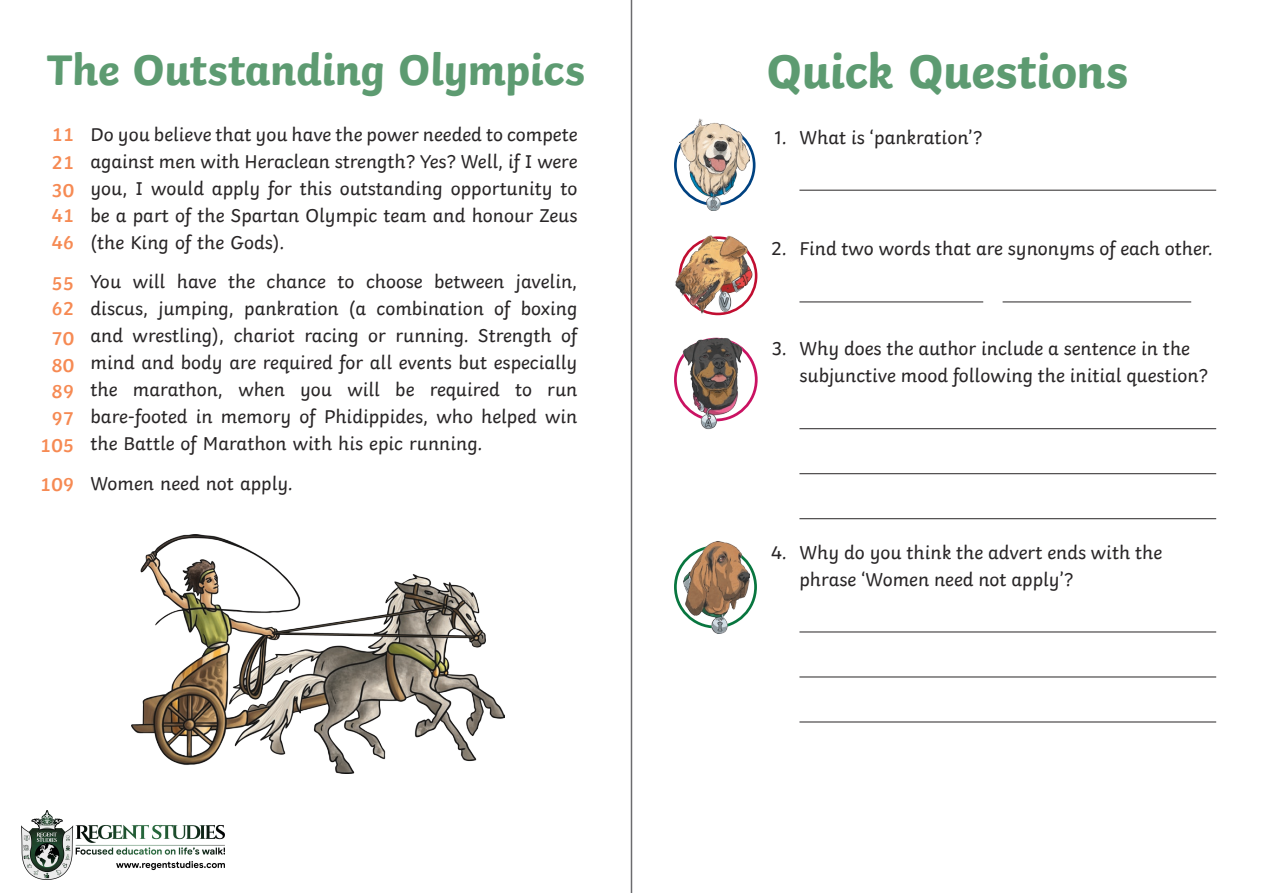
<style>
.page{position:relative;width:1263px;height:893px;background:#fff}
.page>*{position:absolute;margin:0;border:0;box-sizing:border-box;transform-origin:0 0}
.Heading_1{font:700 49.5px "Twinkl";letter-spacing:-.01em;color:#5d9b71}
.Heading_1-2{font:700 45px "Twinkl";letter-spacing:-.01em;color:#5d9b71}
.KS2_Body_Copy{font:19.5px/27px "Twinkl";color:#282526;text-align:justify}
.KS1_Body_Copy{font:600 19.5px/26.7px "Twinkl";color:#f68a53;text-align:justify}
</style>
<div class="page">
<hr style="left:631px;top:0;width:1px;height:893px;background:#6b6b6e">
<hr style="left:799px;top:190px;width:417px;height:1px;background:#282526">
<hr style="left:799px;top:301px;width:184px;height:1px;background:#282526">
<hr style="left:1002px;top:301px;width:189px;height:1px;background:#282526">
<hr style="left:799px;top:428px;width:417px;height:1px;background:#282526">
<hr style="left:799px;top:473px;width:417px;height:1px;background:#282526">
<hr style="left:799px;top:518px;width:417px;height:1px;background:#282526">
<hr style="left:799px;top:631px;width:417px;height:1px;background:#282526">
<hr style="left:799px;top:676px;width:417px;height:1px;background:#282526">
<hr style="left:799px;top:721px;width:417px;height:1px;background:#282526">
<img style="left:675px;top:235px;width:80px;height:80px">
<svg style="left:675px;top:126px;width:79px;height:78px"></svg>
<div style="left:674px;top:124px;width:81px;height:82px;border:3px solid #004281;border-radius:50%"></div>
<img style="left:680px;top:118px;width:69px;height:92px">
<svg style="left:675px;top:547px;width:80px;height:80px"></svg>
<div style="left:674px;top:545px;width:83px;height:83px;border:3px solid #08763f;border-radius:50%"></div>
<img style="left:683px;top:541px;width:66px;height:93px">
<svg style="left:675px;top:339px;width:81px;height:81px"></svg>
<div style="left:674px;top:338px;width:84px;height:83px;border:3px solid #ca1262;border-radius:50%"></div>
<img style="left:682px;top:337px;width:62px;height:92px">
<img style="left:132px;top:535px;width:372px;height:238px">
<img style="left:22px;top:810px;width:202px;height:69px">
<p class="Heading_1-2" style="left:47px;top:33px;width:540px">The Outstanding Olympics</p>
<p class="Heading_1" style="left:766px;top:31px;width:363px">Quick Questions</p>
<p class="KS2_Body_Copy" style="left:91px;top:119px;width:488px">Do you believe that you have the power needed to compete against men with Heraclean strength? Yes? Well, if I were you, I would apply for this outstanding opportunity to be a part of the Spartan Olympic team and honour Zeus (the King of the Gods).</p>
<p class="KS2_Body_Copy" style="left:91px;top:266px;width:488px">You will have the chance to choose between javelin, discus, jumping, pankration (a combination of boxing and wrestling), chariot racing or running. Strength of mind and body are required for all events but especially the marathon, when you will be required to run bare-footed in memory of Phidippides, who helped win the Battle of Marathon with his epic running.</p>
<p class="KS2_Body_Copy" style="left:91px;top:468px;width:204px">Women need not apply.</p>
<p class="KS1_Body_Copy" style="left:51px;top:120px;width:25px">11</p>
<p class="KS1_Body_Copy" style="left:51px;top:147px;width:25px">21</p>
<p class="KS1_Body_Copy" style="left:51px;top:175px;width:25px;line-height:26.2px">30<br>41<br>46</p>
<p class="KS1_Body_Copy" style="left:51px;top:269px;width:25px;line-height:25.5px">55<br>62</p>
<p class="KS1_Body_Copy" style="left:40px;top:323px;width:36px;text-align:center">70<br>80<br>89<br>97<br>105</p>
<p class="KS1_Body_Copy" style="left:40px;top:469px;width:36px">109</p>
<p class="KS2_Body_Copy" style="left:775px;top:122px;width:209px">1. What is ‘pankration’?</p>
<p class="KS2_Body_Copy" style="left:771px;top:234px;width:443px">2. Find two words that are synonyms of each other.</p>
<p class="KS2_Body_Copy" style="left:799px;top:333px;width:410px;text-indent:-27px">3. Why does the author include a sentence in the subjunctive mood following the initial question?</p>
<p class="KS2_Body_Copy" style="left:799px;top:537px;width:364px;text-indent:-28px">4. Why do you think the advert ends with the phrase ‘Women need not apply’?</p>
</div>
